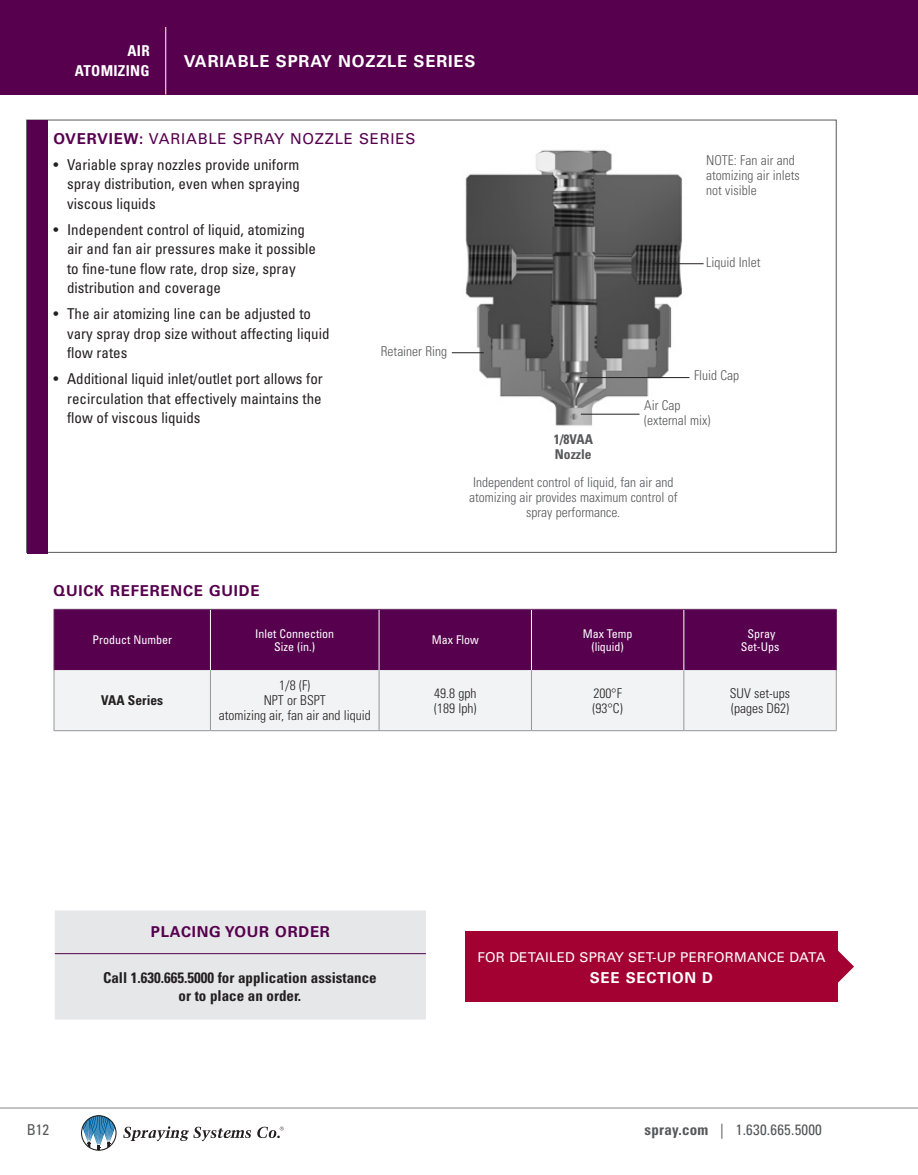
<style>
.page{position:relative;width:918px;height:1175px;background:#fff}
.page>*{position:absolute;margin:0;border:0;box-sizing:border-box;transform-origin:0 0}
.Page_Title{font:700 16.5px "Univers LT Std";letter-spacing:.05em;color:#fff}
.overview_bullets{font:condensed 15px/19.5px "Univers LT Std";color:#231f20;text-align:justify}
.body{font:700 condensed 15px/18.8px "Univers LT Std";color:#231f20;text-align:center}
.subhead{font:700 15px "Univers LT Std";letter-spacing:.05em;color:#56004e}
.subhead-2{font:15px "Univers LT Std";letter-spacing:.05em;color:#56004e}
.body-2{font:condensed 15px "Univers LT Std";letter-spacing:.015em;color:#57585a}
.t1{font:700 condensed 15px/19.5px "Univers LT Std";letter-spacing:.02em;color:#fff;text-align:right}
.subhead-3{font:700 15px "Univers LT Std";letter-spacing:.05em;color:#fff}
.gray_caption{font:300 condensed 13.5px/15px "Univers LT Std";color:#57585a}
.Quick_Ref_chart_body{font:300 condensed 13.5px/15px "Univers LT Std";color:#231f20}
.subhead-4{font:13.5px "Univers LT Std";letter-spacing:.015em;color:#fff}
.gray_caption-2{font:700 condensed 13.5px/15px "Univers LT Std";color:#57585a}
.Quick_Ref_chart_body-2{font:700 condensed 13.5px "Univers LT Std";color:#231f20}
.t2{font:condensed 12px/13.5px "Univers LT Std";color:#fff;text-align:center}
.s1{font-weight:700}
</style>
<div class="page">
<img style="left:451px;top:150px;width:244px;height:276px">
<div style="left:27px;top:120px;width:21px;height:433px;background:#56004e"></div>
<div style="left:55px;top:610px;width:781px;height:60px;background:#56004e"></div>
<div style="left:55px;top:670px;width:781px;height:60px;background:#f2f3f4"></div>
<hr style="left:210px;top:609px;width:1px;height:61px;background:#fff">
<hr style="left:379px;top:609px;width:1px;height:61px;background:#fff">
<hr style="left:531px;top:609px;width:1px;height:61px;background:#fff">
<hr style="left:683px;top:609px;width:1px;height:61px;background:#fff">
<hr style="left:54px;top:670px;width:1px;height:60px;background:#939598">
<hr style="left:210px;top:670px;width:1px;height:60px;background:#939598">
<hr style="left:379px;top:670px;width:1px;height:60px;background:#939598">
<hr style="left:531px;top:670px;width:1px;height:60px;background:#939598">
<hr style="left:683px;top:670px;width:1px;height:60px;background:#939598">
<hr style="left:836px;top:670px;width:1px;height:60px;background:#939598">
<hr style="left:54px;top:730px;width:156px;height:1px;background:#939598">
<hr style="left:210px;top:730px;width:169px;height:1px;background:#939598">
<hr style="left:379px;top:730px;width:152px;height:1px;background:#939598">
<hr style="left:531px;top:730px;width:153px;height:1px;background:#939598">
<hr style="left:684px;top:730px;width:153px;height:1px;background:#939598">
<hr style="left:54px;top:609px;width:156px;height:1px;background:#6c2f68">
<hr style="left:54px;top:609px;width:1px;height:61px;background:#6c2f68">
<hr style="left:210px;top:609px;width:169px;height:1px;background:#6c2f68">
<hr style="left:379px;top:609px;width:152px;height:1px;background:#6c2f68">
<hr style="left:531px;top:609px;width:153px;height:1px;background:#6c2f68">
<hr style="left:684px;top:609px;width:153px;height:1px;background:#6c2f68">
<hr style="left:836px;top:609px;width:1px;height:61px;background:#56004e">
<hr style="left:653px;top:263px;width:51px;height:1px;background:#231f20">
<hr style="left:452px;top:352px;width:32px;height:1px;background:#231f20">
<hr style="left:580px;top:377px;width:109px;height:1px;background:#231f20">
<hr style="left:581px;top:414px;width:59px;height:1px;background:#231f20">
<div style="left:55px;top:910px;width:371px;height:109px;background:#e6e7e9"></div>
<hr style="left:55px;top:953px;width:371px;height:1px;background:#56004e">
<svg style="left:838px;top:950px;width:16px;height:33px"></svg>
<div style="left:465px;top:931px;width:373px;height:70px;background:#a40133"></div>
<hr style="left:0;top:1107px;width:918px;height:1px;background:#939598">
<svg style="left:81px;top:1115px;width:36px;height:35px"></svg>
<svg style="left:123px;top:1126px;width:128px;height:15px"></svg>
<svg style="left:257px;top:1126px;width:27px;height:12px"></svg>
<div style="left:0;top:0;width:918px;height:94px;background:#56004e"></div>
<hr style="left:165px;top:27px;width:1px;height:67px;background:#fff">
<p class="t1" style="left:75px;top:41px;width:76px">AIR<br>ATOMIZING</p>
<p class="Page_Title" style="left:184px;top:51px;width:293px">VARIABLE SPRAY NOZZLE SERIES</p>
<p class="subhead-2" style="left:54px;top:129px;width:363px"><span class="s1">OVERVIEW:</span> VARIABLE SPRAY NOZZLE SERIES</p>
<p class="overview_bullets" style="left:67px;top:155px;width:234px;text-indent:-14px">• Variable spray nozzles provide uniform spray distribution, even when spraying viscous liquids</p>
<p class="overview_bullets" style="left:67px;top:219px;width:250px;text-align:left;text-indent:-14px">• Independent control of liquid, atomizing air and fan air pressures make it possible to fine-tune flow rate, drop size, spray distribution and coverage</p>
<p class="overview_bullets" style="left:67px;top:304px;width:264px;text-align:left;text-indent:-14px">• The air atomizing line can be adjusted to vary spray drop size without affecting liquid flow rates</p>
<p class="overview_bullets" style="left:67px;top:369px;width:257px;text-indent:-14px">• Additional liquid inlet/outlet port allows for recirculation that effectively maintains the flow of viscous liquids</p>
<p class="gray_caption" style="left:381px;top:343px;width:68px">Retainer Ring</p>
<p class="gray_caption-2" style="left:554px;top:432px;width:41px">1/8VAA<br>Nozzle</p>
<p class="gray_caption" style="left:706px;top:153px;width:95px">NOTE: Fan air and atomizing air inlets not visible</p>
<p class="gray_caption" style="left:706px;top:255px;width:56px">Liquid Inlet</p>
<p class="gray_caption" style="left:694px;top:368px;width:47px">Fluid Cap</p>
<p class="gray_caption" style="left:644px;top:398px;width:68px">Air Cap (external mix)</p>
<p class="gray_caption" style="left:469px;top:475px;width:210px;text-align:center">Independent control of liquid, fan air and atomizing air provides maximum control of spray performance.</p>
<p class="subhead" style="left:54px;top:582px;width:207px">QUICK REFERENCE GUIDE</p>
<p class="t2" style="left:92px;top:633px;width:81px">Product Number</p>
<p class="t2" style="left:255px;top:626px;width:80px">Inlet Connection<br>Size (in.)</p>
<p class="t2" style="left:432px;top:633px;width:48px">Max Flow</p>
<p class="t2" style="left:583px;top:626px;width:51px">Max Temp (liquid)</p>
<p class="t2" style="left:741px;top:626px;width:40px">Spray<br>Set-Ups</p>
<p class="Quick_Ref_chart_body-2" style="left:101px;top:692px;width:64px">VAA Series</p>
<p class="Quick_Ref_chart_body" style="left:219px;top:678px;width:153px;text-align:center">1/8 (F)<br>NPT or BSPT<br>atomizing air, fan air and liquid</p>
<p class="Quick_Ref_chart_body" style="left:434px;top:685px;width:44px">49.8 gph (189 lph)</p>
<p class="Quick_Ref_chart_body" style="left:593px;top:685px;width:32px">200°F (93°C)</p>
<p class="Quick_Ref_chart_body" style="left:730px;top:685px;width:62px">SUV set-ups (pages D62)</p>
<p class="body-2" style="left:27px;top:1120px;width:24px">B12</p>
<p class="subhead" style="left:151px;top:923px;width:181px">PLACING YOUR ORDER</p>
<p class="body" style="left:103px;top:967px;width:275px">Call 1.630.665.5000 for application assistance or to place an order.</p>
<p class="subhead-4" style="left:477px;top:948px;width:350px">FOR DETAILED SPRAY SET-UP PERFORMANCE DATA</p>
<p class="subhead-3" style="left:590px;top:968px;width:125px">SEE SECTION D</p>
<p class="body-2" style="left:645px;top:1120px;width:179px"><span class="s1">spray.com</span> | 1.630.665.5000</p>
</div>
